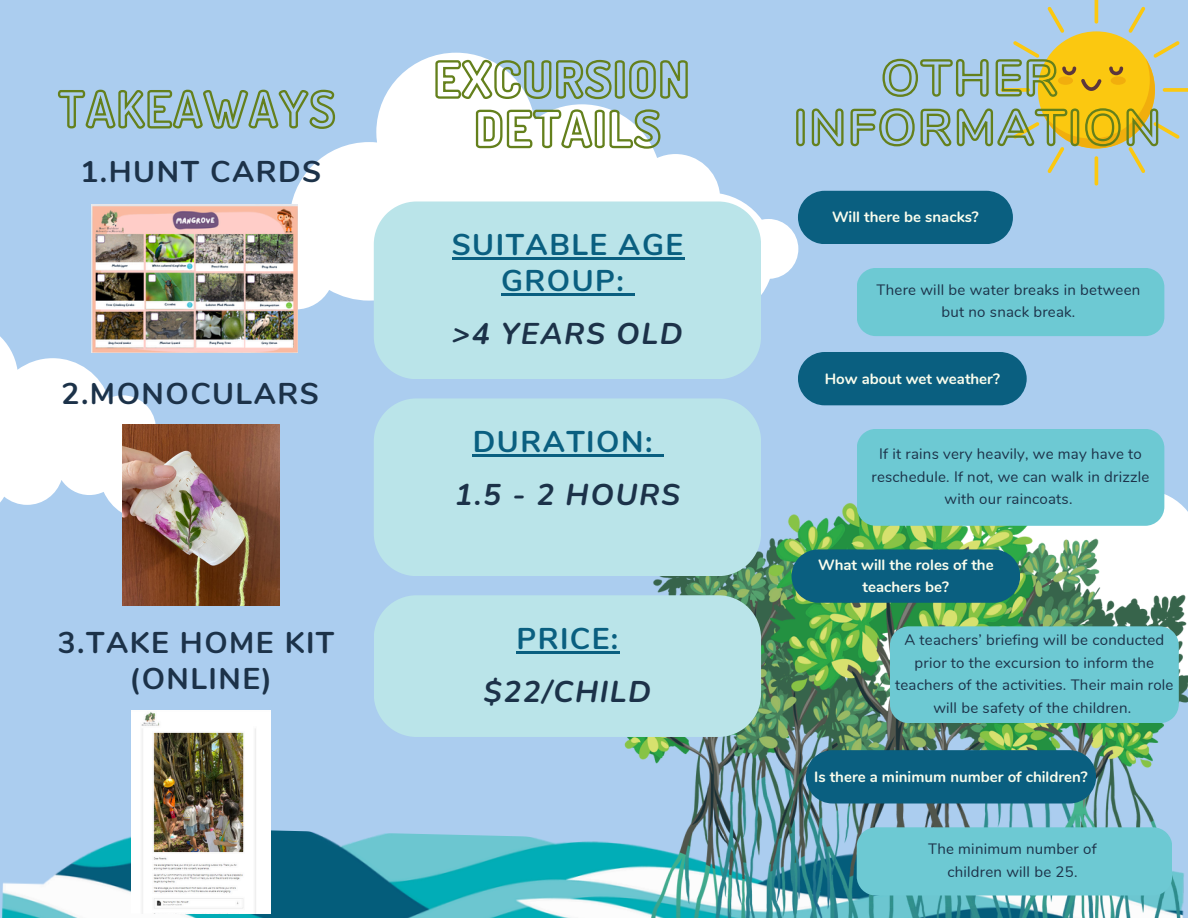
<style>
.page{position:relative;width:1188px;height:918px;background:#abcdef}
.page>*{position:absolute;margin:0;border:0;box-sizing:border-box;transform-origin:0 0}
.t1{font:700 30px/36px "Nunito";letter-spacing:.05em;color:#1c3249;text-align:center}
.t2{font:700 30px/36px "Nunito";letter-spacing:.05em;color:#0a5f80;text-align:center}
.t3{font:italic 700 30px "Nunito";letter-spacing:.05em;color:#1c3249}
.t4{font:15px/22.5px "Nunito";letter-spacing:.015em;color:#1c3249;text-align:center}
.t5{font:700 15px/22.5px "Nunito";color:#fafded;text-align:center}
</style>
<div class="page">
<img style="left:2px;top:824px;width:613px;height:94px">
<svg style="left:258px;top:53px;width:540px;height:257px;fill:#fff"></svg>
<svg style="left:0;top:320px;width:214px;height:205px;fill:#fff"></svg>
<div style="left:1038px;top:31px;width:117px;height:117px;background:#fbc810;border-radius:50%"></div>
<svg style="left:1095px;top:0;width:3px;height:24px"></svg>
<svg style="left:1047px;top:7px;width:17px;height:26px"></svg>
<hr style="left:1095px;top:156px;width:3px;height:30px;background:#fbc810;border-radius:2px">
<svg style="left:1128px;top:7px;width:17px;height:26px"></svg>
<img style="left:615px;top:488px;width:573px;height:430px">
<div style="left:374px;top:201px;width:387px;height:178px;background:#bae4e9"></div>
<div style="left:374px;top:398px;width:387px;height:178px;background:#bae4e9"></div>
<hr style="left:473px;top:454px;width:181px;height:3px;background:#0a5f80">
<svg style="left:654px;top:454px;width:10px;height:3px"></svg>
<div style="left:374px;top:595px;width:387px;height:142px;background:#bae4e9"></div>
<hr style="left:516px;top:651px;width:104px;height:3px;background:#0a5f80">
<svg style="left:434px;top:58px;width:255px;height:43px"></svg>
<svg style="left:474px;top:108px;width:188px;height:42px"></svg>
<hr style="left:452px;top:258px;width:233px;height:2px;background:#0a5f80">
<hr style="left:501px;top:294px;width:125px;height:2px;background:#0a5f80">
<svg style="left:626px;top:294px;width:9px;height:2px"></svg>
<div style="left:798px;top:191px;width:215px;height:53px;background:#0a5f80"></div>
<div style="left:857px;top:268px;width:307px;height:68px;background:#6dc9d3"></div>
<div style="left:798px;top:352px;width:229px;height:53px;background:#0a5f80"></div>
<div style="left:857px;top:429px;width:307px;height:97px;background:#6dc9d3"></div>
<svg style="left:806px;top:750px;width:290px;height:54px"></svg>
<div style="left:857px;top:827px;width:315px;height:69px;background:#6dc9d3"></div>
<svg style="left:792px;top:549px;width:228px;height:54px"></svg>
<div style="left:890px;top:626px;width:289px;height:97px;background:#6dc9d3"></div>
<svg style="left:57px;top:53px;width:280px;height:78px"></svg>
<svg style="left:794px;top:41px;width:394px;height:132px"></svg>
<img style="left:132px;top:711px;width:138px;height:202px">
<img style="left:92px;top:205px;width:206px;height:147px">
<img style="left:123px;top:425px;width:156px;height:181px">
<p class="t1" style="left:80px;top:154px;width:242px">1.HUNT CARDS</p>
<p class="t1" style="left:62px;top:376px;width:259px">2.MONOCULARS</p>
<p class="t1" style="left:58px;top:625px;width:278px">3.TAKE HOME KIT (ONLINE)</p>
<h2 class="t2" style="left:452px;top:227px;width:233px">SUITABLE AGE<br>GROUP:</h2>
<h2 class="t3" style="left:452px;top:314px;width:232px">&gt;4 YEARS OLD</h2>
<h1 class="t2" style="left:473px;top:424px;width:181px">DURATION:</h1>
<h2 class="t3" style="left:455px;top:475px;width:227px">1.5 - 2 HOURS</h2>
<h2 class="t2" style="left:516px;top:621px;width:103px">PRICE:</h2>
<h2 class="t3" style="left:484px;top:672px;width:169px">$22/CHILD</h2>
<h1 class="t5" style="left:832px;top:206px;width:148px">Will there be snacks?</h1>
<p class="t4" style="left:877px;top:279px;width:265px">There will be water breaks in between</p>
<h1 class="t4" style="left:942px;top:301px;width:135px">but no snack break.</h1>
<h2 class="t5" style="left:825px;top:367px;width:177px">How about wet weather?</h2>
<p class="t4" style="left:872px;top:443px;width:280px">If it rains very heavily, we may have to reschedule. If not, we can walk in drizzle with our raincoats.</p>
<p class="t5" style="left:818px;top:553px;width:177px">What will the roles of the teachers be?</p>
<p class="t4" style="left:895px;top:629px;width:280px">A teachers’ briefing will be conducted prior to the excursion to inform the teachers of the activities. Their main role will be safety of the children.</p>
<p class="t5" style="left:814px;top:765px;width:275px">Is there a minimum number of children?</p>
<p class="t4" style="left:928px;top:838px;width:170px">The minimum number of</p>
<p class="t4" style="left:947px;top:861px;width:132px">children will be 25.</p>
</div>
